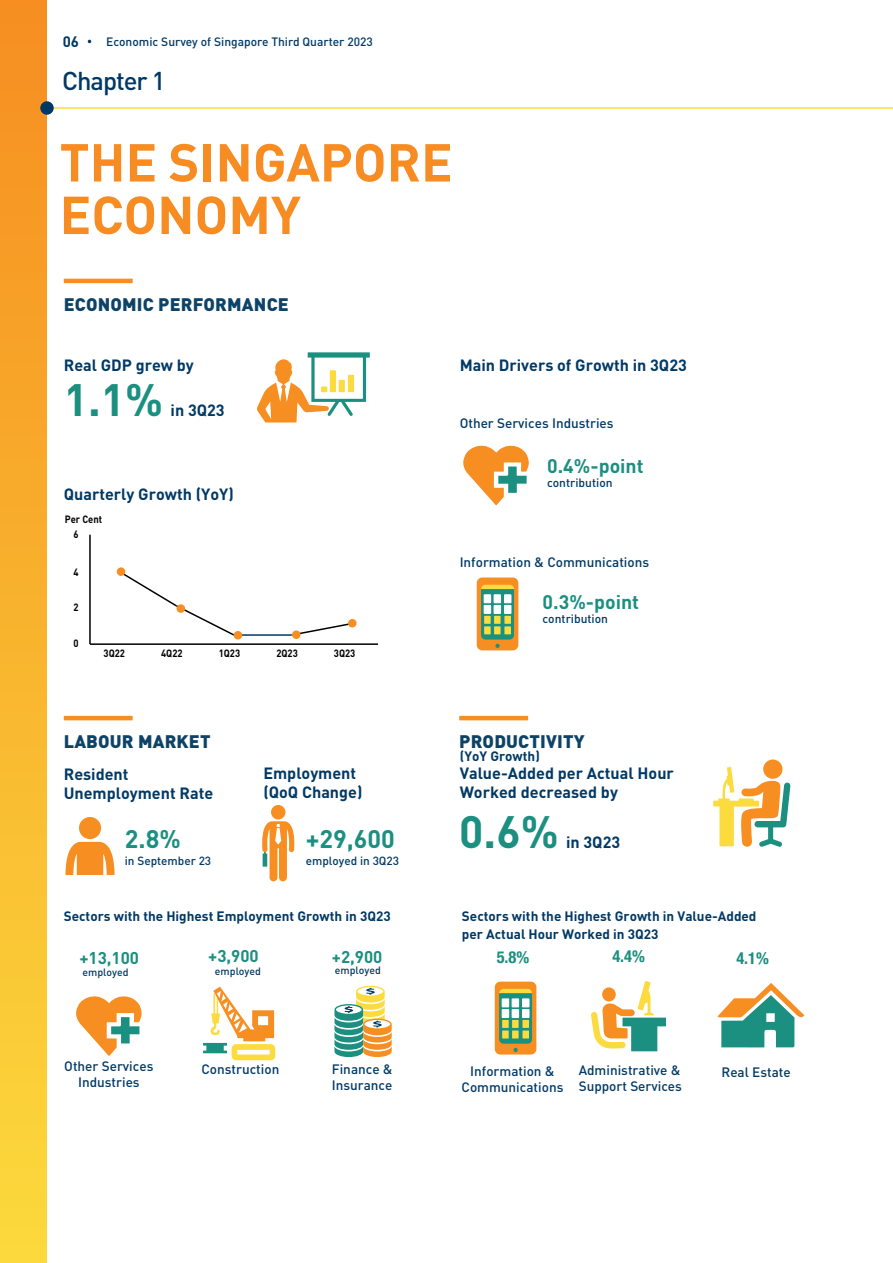
<style>
.page{position:relative;width:893px;height:1263px;background:#fff}
.page>*{position:absolute;margin:0;border:0;box-sizing:border-box;transform-origin:0 0}
.t1{font:700 52.5px/52.5px "DIN Pro";color:#f68c22}
.t2{font:700 44.85px "DIN Pro";color:#1b8f80}
.t3{font:500 25.5px "DIN Pro";letter-spacing:-.04em;color:#003965}
.t4{font:700 25.2px "DIN Pro";color:#1b8f80}
.t5{font:700 19.5px "DIN Pro";color:#1b8f80}
.t6{font:900 18px "DIN Pro";letter-spacing:.01em;color:#0e4368}
.t7{font:700 16.8px "DIN Pro";color:#1b8f80}
.t8{font:700 condensed 16.5px "Helvetica Neue LT Std";color:#1b8f80}
.t9{font:700 16.2px/19.4px "DIN Pro";color:#003965}
.t10{font:700 15px "DIN Pro";color:#003965}
.t11{font:500 13.5px/16.2px "DIN Pro";color:#003965}
.t12{font:700 13.5px/18px "DIN Pro";color:#003965}
.t13{font:500 12px "DIN Pro";color:#003965}
.t14{font:500 11.7px "DIN Pro";color:#003965}
.t15{font:700 10.5px "DIN Pro";color:#000;scale:.9 1}
.t16{font:500 10.5px "DIN Pro";color:#003965}
</style>
<div class="page">
<hr style="left:90px;top:643px;width:288px;height:2px;background:#000">
<hr style="left:89px;top:535px;width:2px;height:109px;background:#000">
<svg style="left:117px;top:570px;width:119px;height:67px"></svg>
<hr style="left:234px;top:634px;width:58px;height:2px;background:#003965">
<div style="left:177px;top:604px;width:8px;height:9px;background:#f78e21;border-radius:50%"></div>
<div style="left:234px;top:631px;width:8px;height:8px;background:#f78e21;border-radius:50%"></div>
<svg style="left:292px;top:630px;width:9px;height:9px"></svg>
<svg style="left:290px;top:619px;width:67px;height:18px"></svg>
<svg style="left:257px;top:352px;width:113px;height:70px"></svg>
<div style="left:117px;top:567px;width:8px;height:9px;background:#f78e21;border-radius:50%"></div>
<svg style="left:763px;top:759px;width:20px;height:20px"></svg>
<svg style="left:713px;top:767px;width:78px;height:80px"></svg>
<div style="left:271px;top:805px;width:14px;height:14px;background:#f78e21;border-radius:50%"></div>
<svg style="left:262px;top:821px;width:32px;height:60px"></svg>
<svg style="left:65px;top:842px;width:50px;height:32px;background:#f8a34c"></svg>
<div style="left:79px;top:817px;width:22px;height:22px;background:#f78e21;border-radius:50%"></div>
<svg style="left:334px;top:986px;width:58px;height:71px"></svg>
<svg style="left:591px;top:981px;width:75px;height:70px"></svg>
<svg style="left:203px;top:987px;width:72px;height:73px"></svg>
<svg style="left:76px;top:996px;width:66px;height:60px"></svg>
<svg style="left:718px;top:983px;width:86px;height:64px"></svg>
<div style="left:495px;top:982px;width:41px;height:72px;background:#f78e21;border-radius:6px"></div>
<svg style="left:499px;top:989px;width:33px;height:63px;background:#94b47d"></svg>
<svg style="left:463px;top:445px;width:66px;height:60px"></svg>
<div style="left:477px;top:577px;width:41px;height:73px;background:#f78e21;border-radius:6px"></div>
<svg style="left:481px;top:585px;width:33px;height:63px;background:#94b47d"></svg>
<hr style="left:64px;top:279px;width:69px;height:4px;background:#f78e21">
<hr style="left:64px;top:716px;width:69px;height:4px;background:#f78e21">
<hr style="left:459px;top:716px;width:69px;height:4px;background:#f78e21">
<div style="left:0;top:0;width:47px;height:1263px;background:linear-gradient(to bottom,#f68d21,#fcda3c)"></div>
<hr style="left:47px;top:107px;width:846px;height:2px;background:#fcdb3e">
<div style="left:40px;top:101px;width:14px;height:14px;background:#003965;border-radius:50%"></div>
<p class="t10" style="left:63px;top:29px;width:18px">06</p>
<p class="t13" style="left:106px;top:32px;width:268px">Economic Survey of Singapore Third Quarter 2023</p>
<h3 class="t3" style="left:62px;top:60px;width:105px">Chapter 1</h3>
<h1 class="t1" style="left:60px;top:130px;width:395px">THE SINGAPORE<br>ECONOMY</h1>
<h3 class="t6" style="left:64px;top:289px;width:226px">ECONOMIC PERFORMANCE</h3>
<p class="t9" style="left:64px;top:354px;width:132px">Real GDP grew by</p>
<h2 class="t2" style="left:64px;top:362px;width:101px">1.1%</h2>
<p class="t9" style="left:171px;top:398px;width:56px">in 3Q23</p>
<p class="t9" style="left:64px;top:482px;width:172px">Quarterly Growth (YoY)</p>
<p class="t15" style="left:65px;top:511px;width:43px">Per Cent</p>
<p class="t15" style="left:73px;top:525px;width:7px">6</p>
<p class="t15" style="left:73px;top:563px;width:7px">4</p>
<p class="t15" style="left:73px;top:598px;width:7px">2</p>
<p class="t15" style="left:73px;top:635px;width:7px">0</p>
<p class="t15" style="left:104px;top:645px;width:25px">3Q22</p>
<p class="t15" style="left:161px;top:645px;width:25px">4Q22</p>
<p class="t15" style="left:219px;top:645px;width:25px">1Q23</p>
<p class="t15" style="left:276px;top:645px;width:25px">2Q23</p>
<p class="t15" style="left:334px;top:645px;width:25px">3Q23</p>
<h3 class="t6" style="left:64px;top:725px;width:148px">LABOUR MARKET</h3>
<p class="t9" style="left:64px;top:762px;width:151px">Resident<br>Unemployment Rate</p>
<h3 class="t4" style="left:125px;top:818px;width:57px">2.8%</h3>
<p class="t14" style="left:125px;top:851px;width:88px">in September 23</p>
<p class="t9" style="left:263px;top:761px;width:101px">Employment (QoQ Change)</p>
<h3 class="t4" style="left:306px;top:818px;width:91px">+29,600</h3>
<p class="t14" style="left:306px;top:851px;width:95px">employed in 3Q23</p>
<p class="t12" style="left:64px;top:905px;width:328px">Sectors with the Highest Employment Growth in 3Q23</p>
<p class="t7" style="left:79px;top:944px;width:61px">+13,100</p>
<p class="t16" style="left:82px;top:964px;width:48px">employed</p>
<p class="t7" style="left:208px;top:942px;width:52px">+3,900</p>
<p class="t16" style="left:215px;top:962px;width:48px">employed</p>
<p class="t7" style="left:332px;top:943px;width:52px">+2,900</p>
<p class="t16" style="left:335px;top:962px;width:48px">employed</p>
<p class="t9" style="left:460px;top:354px;width:229px">Main Drivers of Growth in 3Q23</p>
<p class="t11" style="left:460px;top:414px;width:155px">Other Services Industries</p>
<h3 class="t5" style="left:547px;top:449px;width:98px">0.4%-point</h3>
<p class="t13" style="left:547px;top:473px;width:67px">contribution</p>
<p class="t11" style="left:460px;top:553px;width:191px">Information &amp; Communications</p>
<h3 class="t5" style="left:543px;top:585px;width:98px">0.3%-point</h3>
<p class="t13" style="left:543px;top:609px;width:67px">contribution</p>
<h3 class="t6" style="left:459px;top:725px;width:127px">PRODUCTIVITY</h3>
<p class="t12" style="left:460px;top:745px;width:81px">(YoY Growth)</p>
<p class="t9" style="left:460px;top:761px;width:216px">Value-Added per Actual Hour<br>Worked decreased by</p>
<h2 class="t2" style="left:459px;top:794px;width:101px">0.6%</h2>
<p class="t9" style="left:566px;top:830px;width:56px">in 3Q23</p>
<p class="t12" style="left:462px;top:905px;width:296px">Sectors with the Highest Growth in Value-Added per Actual Hour Worked in 3Q23</p>
<p class="t8" style="left:497px;top:947px;width:34px">5.8%</p>
<p class="t8" style="left:612px;top:946px;width:34px">4.4%</p>
<p class="t8" style="left:736px;top:948px;width:34px">4.1%</p>
<p class="t11" style="left:64px;top:1057px;width:91px;text-align:center">Other Services<br>Industries</p>
<p class="t11" style="left:201px;top:1060px;width:79px">Construction</p>
<p class="t11" style="left:332px;top:1059px;width:62px">Finance &amp;<br>Insurance</p>
<p class="t11" style="left:579px;top:1060px;width:105px">Administrative &amp;<br>Support Services</p>
<p class="t11" style="left:462px;top:1061px;width:103px;text-align:center">Information &amp;<br>Communications</p>
<p class="t11" style="left:721px;top:1062px;width:71px">Real Estate</p>
</div>
